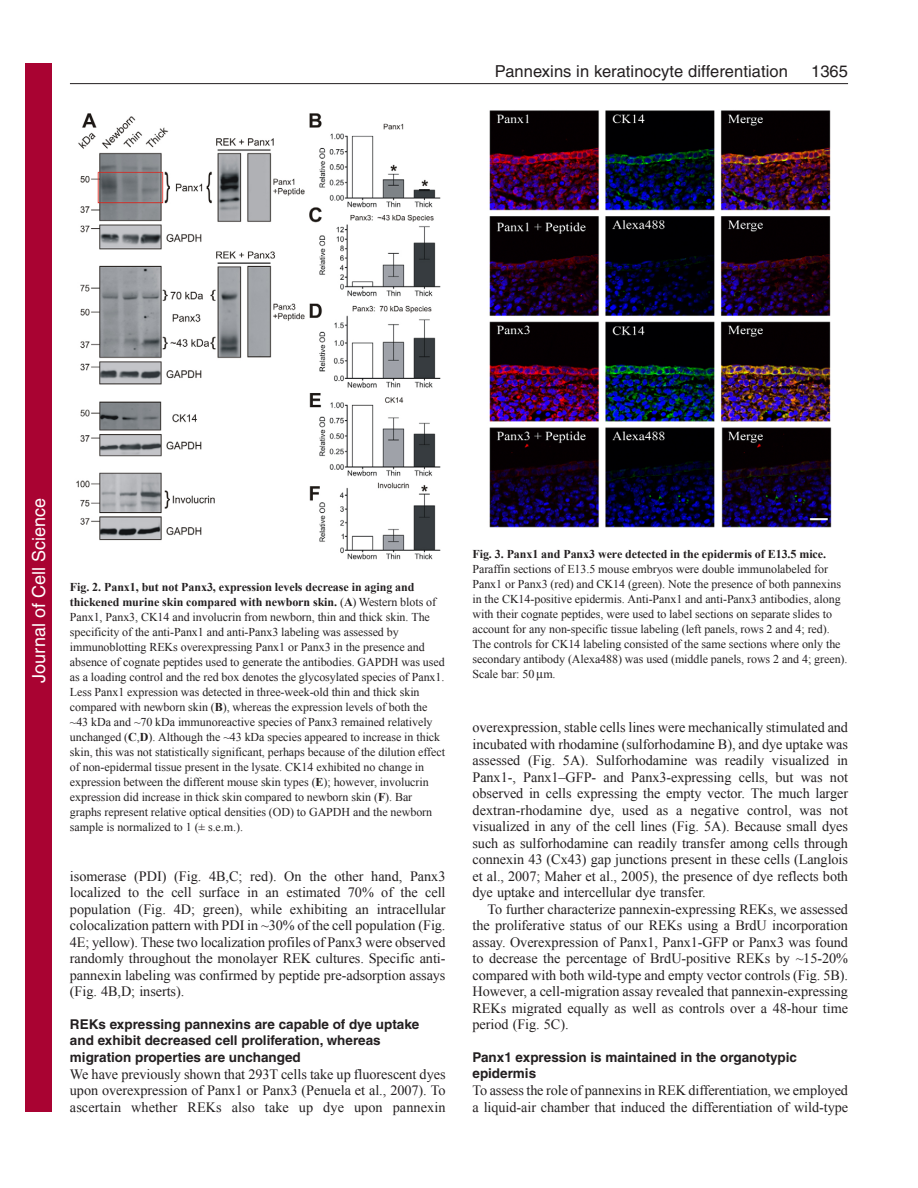
<style>
.page{position:relative;width:918px;height:1188px;background:#fff}
.page>*{position:absolute;margin:0;border:0;box-sizing:border-box;transform-origin:0 0}
.t1{font:18px "Helvetica";color:#fff}
.t2{font:16.5px "Helvetica";letter-spacing:.005em;color:#231f20}
.t3{font:14.25px/16.5px "Times New Roman";letter-spacing:-.005em;color:#231f20;text-align:justify}
.t4{font:700 13.5px/16.5px "Helvetica";color:#231f20}
.t5{font:12px/15px "Times New Roman";letter-spacing:-.005em;color:#231f20}
.t6{font:700 12px "Times New Roman";letter-spacing:-.005em;color:#231f20}
.s1{font-weight:700}
</style>
<div class="page">
<hr style="left:70px;top:83px;width:778px;height:1px;background:#231f20">
<img style="left:76px;top:113px;width:365px;height:447px">
<img style="left:489px;top:110px;width:343px;height:418px">
<div style="left:26px;top:64px;width:26px;height:1048px;background:#a90332"></div>
<p class="t2" style="left:495px;top:65px;width:295px">Pannexins in keratinocyte differentiation</p>
<p class="t2" style="left:811px;top:65px;width:38px">1365</p>
<p class="t1" style="left:28px;top:683px;width:186px;rotate:-90deg">Journal of Cell Science</p>
<p class="t5" style="left:70px;top:579px;width:377px"><span class="s1">Fig. 2. Panx1, but not Panx3, expression levels decrease in aging and thickened murine skin compared with newborn skin.</span> (<span class="s1">A</span>) Western blots of Panx1, Panx3, CK14 and involucrin from newborn, thin and thick skin. The specificity of the anti-Panx1 and anti-Panx3 labeling was assessed by immunoblotting REKs overexpressing Panx1 or Panx3 in the presence and absence of cognate peptides used to generate the antibodies. GAPDH was used as a loading control and the red box denotes the glycosylated species of Panx1.<br>Less Panx1 expression was detected in three-week-old thin and thick skin compared with newborn skin (<span class="s1">B</span>), whereas the expression levels of both the ~43 kDa and ~70 kDa immunoreactive species of Panx3 remained relatively unchanged (<span class="s1">C</span>,<span class="s1">D</span>). Although the ~43 kDa species appeared to increase in thick skin, this was not statistically significant, perhaps because of the dilution effect of non-epidermal tissue present in the lysate. CK14 exhibited no change in expression between the different mouse skin types (<span class="s1">E</span>); however, involucrin expression did increase in thick skin compared to newborn skin (<span class="s1">F</span>). Bar graphs represent relative optical densities (OD) to GAPDH and the newborn sample is normalized to 1 (± s.e.m.).</p>
<p class="t3" style="left:70px;top:867px;width:377px">isomerase (PDI) (Fig. 4B,C; red). On the other hand, Panx3 localized to the cell surface in an estimated 70% of the cell population (Fig. 4D; green), while exhibiting an intracellular colocalization pattern with PDI in ~30% of the cell population (Fig.<br>4E; yellow). These two localization profiles of Panx3 were observed randomly throughout the monolayer REK cultures. Specific anti&shy;pannexin labeling was confirmed by peptide pre-adsorption assays (Fig. 4B,D; inserts).</p>
<p class="t4" style="left:70px;top:1017px;width:351px">REKs expressing pannexins are capable of dye uptake and exhibit decreased cell proliferation, whereas migration properties are unchanged</p>
<p class="t3" style="left:70px;top:1065px;width:377px">We have previously shown that 293T cells take up fluorescent dyes upon overexpression of Panx1 or Panx3 (Penuela et al., 2007). To ascertain whether REKs also take up dye upon pannexin</p>
<p class="t6" style="left:472px;top:547px;width:355px">Fig. 3. Panx1 and Panx3 were detected in the epidermis of E13.5 mice.</p>
<p class="t5" style="left:472px;top:562px;width:377px">Paraffin sections of E13.5 mouse embryos were double immunolabeled for Panx1 or Panx3 (red) and CK14 (green). Note the presence of both pannexins in the CK14-positive epidermis. Anti-Panx1 and anti-Panx3 antibodies, along with their cognate peptides, were used to label sections on separate slides to account for any non-specific tissue labeling (left panels, rows 2 and 4; red).<br>The controls for CK14 labeling consisted of the same sections where only the secondary antibody (Alexa488) was used (middle panels, rows 2 and 4; green).</p>
<p class="t5" style="left:472px;top:667px;width:85px">Scale bar: 50 m.</p>
<p class="t3" style="left:472px;top:719px;width:377px">overexpression, stable cells lines were mechanically stimulated and incubated with rhodamine (sulforhodamine B), and dye uptake was assessed (Fig. 5A). Sulforhodamine was readily visualized in Panx1-, Panx1–GFP- and Panx3-expressing cells, but was not observed in cells expressing the empty vector. The much larger dextran-rhodamine dye, used as a negative control, was not visualized in any of the cell lines (Fig. 5A). Because small dyes such as sulforhodamine can readily transfer among cells through connexin 43 (Cx43) gap junctions present in these cells (Langlois et al., 2007; Maher et al., 2005), the presence of dye reflects both dye uptake and intercellular dye transfer.</p>
<p class="t3" style="left:472px;top:900px;width:377px;text-indent:15px">To further characterize pannexin-expressing REKs, we assessed the proliferative status of our REKs using a BrdU incorporation assay. Overexpression of Panx1, Panx1-GFP or Panx3 was found to decrease the percentage of BrdU-positive REKs by ~15-20% compared with both wild-type and empty vector controls (Fig. 5B).<br>However, a cell-migration assay revealed that pannexin-expressing REKs migrated equally as well as controls over a 48-hour time period (Fig. 5C).</p>
<p class="t4" style="left:472px;top:1050px;width:326px">Panx1 expression is maintained in the organotypic epidermis</p>
<p class="t3" style="left:472px;top:1082px;width:377px">To assess the role of pannexins in REK differentiation, we employed a liquid-air chamber that induced the differentiation of wild-type</p>
</div>
